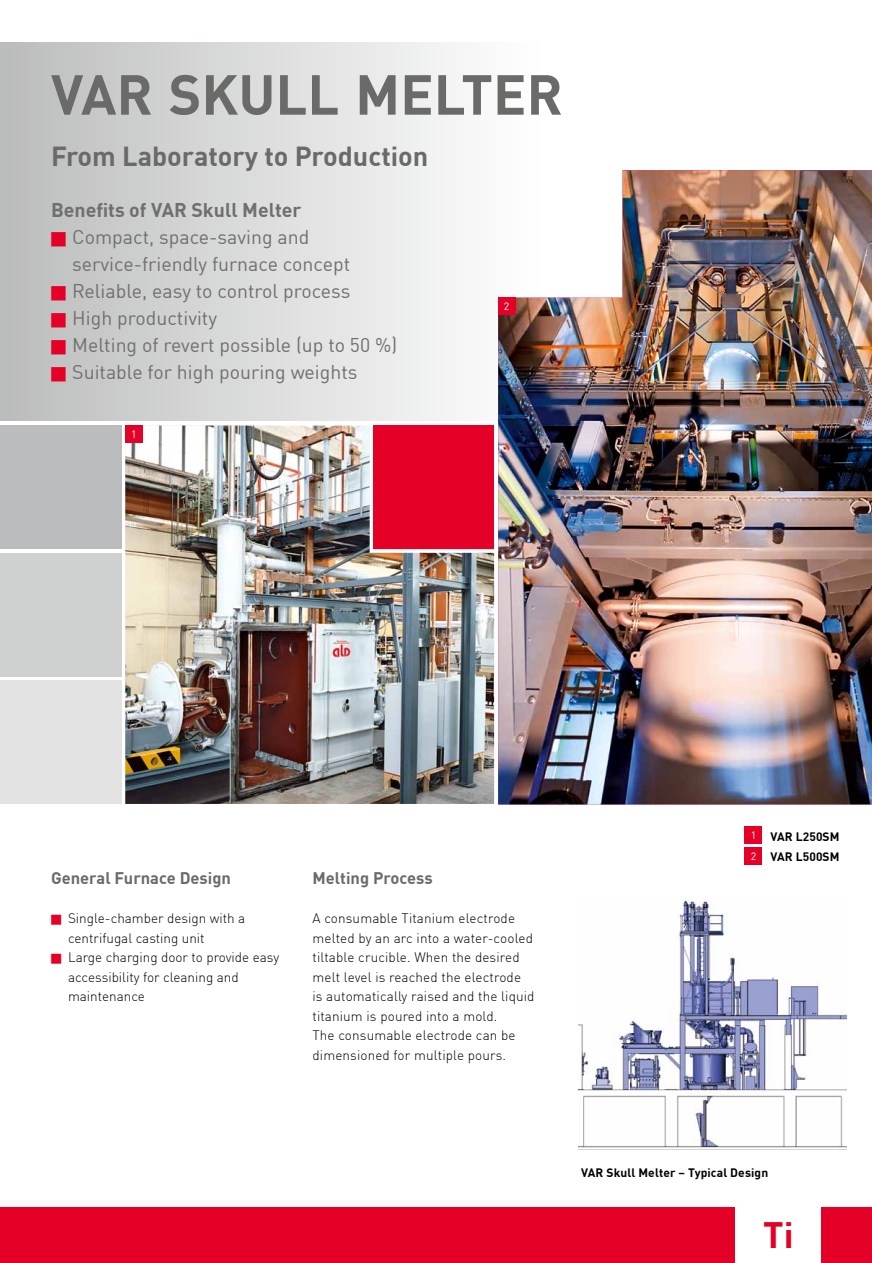
<style>
.page{position:relative;width:872px;height:1263px;background:#fff}
.page>*{position:absolute;margin:0;border:0;box-sizing:border-box;transform-origin:0 0}
.t1{font:700 55.5px "DIN Offc";color:#6a6a69}
.t2{font:700 36px "DIN Offc";color:#e40026}
.t3{font:700 27px "DIN Offc";color:#6a6a69}
.t4{font:19.5px/27px "DIN Offc";color:#6f6f6e}
.t5{font:700 19.5px "DIN Offc";color:#6f6f6e}
.t6{font:700 16.5px "DIN Offc";color:#6a6a69}
.t7{font:300 13.5px/19.5px "DIN Offc";letter-spacing:.01em;color:#000}
.t8{font:700 12px/20.2px "DIN Offc";letter-spacing:.01em;color:#000}
.t9{font:10.5px/21.1px "DIN Offc";color:#fff}
.s1{color:#e40026}
</style>
<div class="page">
<div style="left:0;top:680px;width:121px;height:124px;background:#e3e3e3"></div>
<div style="left:0;top:43px;width:540px;height:378px;background:linear-gradient(to right,#bbbcbc,#fff)"></div>
<div style="left:0;top:1208px;width:872px;height:55px;background:#e40026"></div>
<div style="left:735px;top:1203px;width:86px;height:60px;background:#fff"></div>
<div style="left:0;top:553px;width:121px;height:123px;background:#cfd0d0"></div>
<div style="left:0;top:426px;width:121px;height:123px;background:#bbbcbd"></div>
<img style="left:498px;top:170px;width:374px;height:634px">
<img style="left:125px;top:426px;width:369px;height:378px">
<div style="left:745px;top:826px;width:17px;height:17px;background:#e40026"></div>
<div style="left:745px;top:847px;width:17px;height:17px;background:#e40026"></div>
<div style="left:125px;top:426px;width:17px;height:17px;background:#e40026"></div>
<div style="left:498px;top:298px;width:17px;height:17px;background:#e40026"></div>
<img style="left:578px;top:900px;width:268px;height:249px">
<h1 class="t1" style="left:51px;top:58px;width:513px">VAR SKULL M ELTER</h1>
<h3 class="t3" style="left:51px;top:138px;width:379px">From Laboratory to Production</h3>
<h3 class="t5" style="left:51px;top:197px;width:252px">Benefits of VAR Skull Melter</h3>
<h3 class="t4" style="left:72px;top:223px;width:279px;text-indent:-21px"><span class="s1">■</span> Compact, space-saving and service-friendly furnace concept</h3>
<h3 class="t4" style="left:51px;top:277px;width:301px"><span class="s1">■</span> Reliable, easy to control process</h3>
<h3 class="t4" style="left:51px;top:304px;width:168px"><span class="s1">■</span> High productivity</h3>
<h3 class="t4" style="left:51px;top:331px;width:348px"><span class="s1">■</span> Melting of revert possible (up to 50 %)</h3>
<h3 class="t4" style="left:51px;top:358px;width:308px"><span class="s1">■</span> Suitable for high pouring weights</h3>
<p class="t9" style="left:504px;top:296px;width:7px">2</p>
<p class="t9" style="left:131px;top:424px;width:7px">1</p>
<p class="t6" style="left:51px;top:868px;width:181px">General Furnace Design</p>
<p class="t7" style="left:68px;top:909px;width:213px">Single-chamber design with a centrifugal casting unit<br>Large charging door to provide easy accessibility for cleaning and maintenance</p>
<p class="t6" style="left:312px;top:868px;width:122px">Melting Process</p>
<p class="t7" style="left:312px;top:909px;width:223px">A consumable Titanium electrode melted by an arc into a water-cooled tiltable crucible. When the desired melt level is reached the electrode is automatically raised and the liquid titanium is poured into a mold.<br>The consumable electrode can be dimensioned for multiple pours.</p>
<p class="t9" style="left:750px;top:824px;width:7px">1<br>2</p>
<p class="t8" style="left:770px;top:826px;width:69px">VAR L250SM<br>VAR L500SM</p>
<p class="t8" style="left:581px;top:1162px;width:188px">VAR Skull Melter – Typical Design</p>
<h2 class="t2" style="left:763px;top:1211px;width:32px">Ti</h2>
</div>
